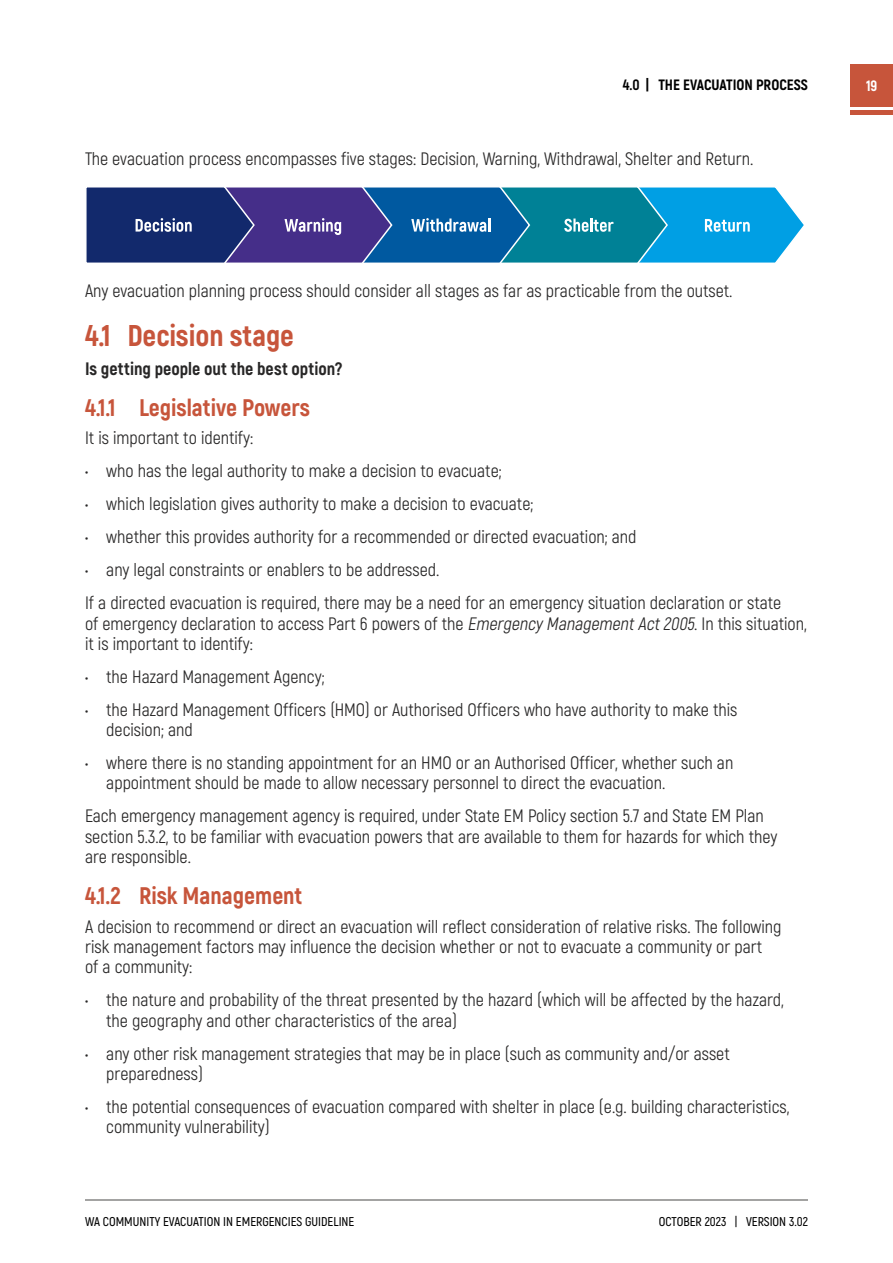
<style>
.page{position:relative;width:893px;height:1263px;background:#fff}
.page>*{position:absolute;margin:0;border:0;box-sizing:border-box;transform-origin:0 0}
.Headings_H2_Heading_Level_2{font:800 30px "Akrobat";color:#c7553b}
.Headings_H3_Heading_Level_3{font:800 24px "Akrobat";color:#c7553b}
.Body_Text_Body_Text{font:18px/20.2px "Akrobat";color:#282727}
.Body_Text_Body_Bold_Black{font:800 18px "Akrobat";color:#282727}
.t1{font:800 15px "Akrobat";color:#000}
.t2{font:800 15px "Akrobat";color:#fff}
.t3{font:600 12.75px "Akrobat";color:#000}
.s1{font-style:italic}
</style>
<div class="page">
<div style="left:850px;top:64px;width:43px;height:42px;background:#c7553b"></div>
<hr style="left:850px;top:111px;width:43px;height:4px;background:#c7553b">
<svg style="left:86px;top:187px;width:718px;height:76px;background:#2267a2"></svg>
<hr style="left:85px;top:1199px;width:723px;height:1px;background:#a3a3a2">
<p class="t1" style="left:623px;top:75px;width:187px">4.0 | THE EVACUATION PROCESS</p>
<p class="t2" style="left:866px;top:76px;width:13px">19</p>
<p class="Body_Text_Body_Text" style="left:85px;top:149px;width:670px">The evacuation process encompasses five stages: Decision, Warning, Withdrawal, Shelter and Return.</p>
<p class="Body_Text_Body_Text" style="left:85px;top:281px;width:649px">Any evacuation planning process should consider all stages as far as practicable from the outset.</p>
<h2 class="Headings_H2_Heading_Level_2" style="left:85px;top:316px;width:210px">4.1 Decision stage</h2>
<p class="Body_Text_Body_Bold_Black" style="left:85px;top:357px;width:259px">Is getting people out the best option?</p>
<h3 class="Headings_H3_Heading_Level_3" style="left:85px;top:392px;width:226px">4.1.1 Legislative Powers</h3>
<p class="Body_Text_Body_Text" style="left:85px;top:428px;width:170px">It is important to identify:</p>
<p class="Body_Text_Body_Text" style="left:85px;top:461px;width:418px">• who has the legal authority to make a decision to evacuate;</p>
<p class="Body_Text_Body_Text" style="left:85px;top:494px;width:450px">• which legislation gives authority to make a decision to evacuate;</p>
<p class="Body_Text_Body_Text" style="left:85px;top:527px;width:553px">• whether this provides authority for a recommended or directed evacuation; and</p>
<p class="Body_Text_Body_Text" style="left:85px;top:560px;width:356px">• any legal constraints or enablers to be addressed.</p>
<p class="Body_Text_Body_Text" style="left:85px;top:593px;width:723px">If a directed evacuation is required, there may be a need for an emergency situation declaration or state<br>of emergency declaration to access Part 6 powers of the <span class="s1">EmergencyManagementAct2005</span>. In this situation, it is important to identify:</p>
<p class="Body_Text_Body_Text" style="left:85px;top:666px;width:241px">• the Hazard Management Agency;</p>
<p class="Body_Text_Body_Text" style="left:106px;top:699px;width:633px;text-indent:-21px">• the Hazard Management Officers (HMO) or Authorised Officers who have authority to make this decision; and</p>
<p class="Body_Text_Body_Text" style="left:106px;top:753px;width:628px;text-indent:-21px">• where there is no standing appointment for an HMO or an Authorised Officer, whether such an appointment should be made to allow necessary personnel to direct the evacuation.</p>
<p class="Body_Text_Body_Text" style="left:85px;top:806px;width:694px">Each emergency management agency is required, under State EM Policy section 5.7 and State EM Plan section 5.3.2, to be familiar with evacuation powers that are available to them for hazards for which they are responsible.</p>
<h3 class="Headings_H3_Heading_Level_3" style="left:85px;top:880px;width:219px">4.1.2 Risk Management</h3>
<p class="Body_Text_Body_Text" style="left:85px;top:916px;width:698px">A decision to recommend or direct an evacuation will reflect consideration of relative risks. The following risk management factors may influence the decision whether or not to evacuate a community or part<br>of a community:</p>
<p class="Body_Text_Body_Text" style="left:106px;top:990px;width:679px;text-indent:-21px">• the nature and probability of the threat presented by the hazard (which will be affected by the hazard, the geography and other characteristics of the area)</p>
<p class="Body_Text_Body_Text" style="left:106px;top:1043px;width:625px;text-indent:-21px">• any other risk management strategies that may be in place (such as community and/or asset preparedness)</p>
<p class="Body_Text_Body_Text" style="left:106px;top:1096px;width:685px;text-indent:-21px">• the potential consequences of evacuation compared with shelter in place (e.g. building characteristics, community vulnerability)</p>
<p class="t3" style="left:85px;top:1213px;width:271px">WA COMMUNITY EVACUATION IN EMERGENCIES GUIDELINE</p>
<p class="t3" style="left:659px;top:1213px;width:151px">OCTOBER 2023 | VERSION 3.02</p>
</div>
